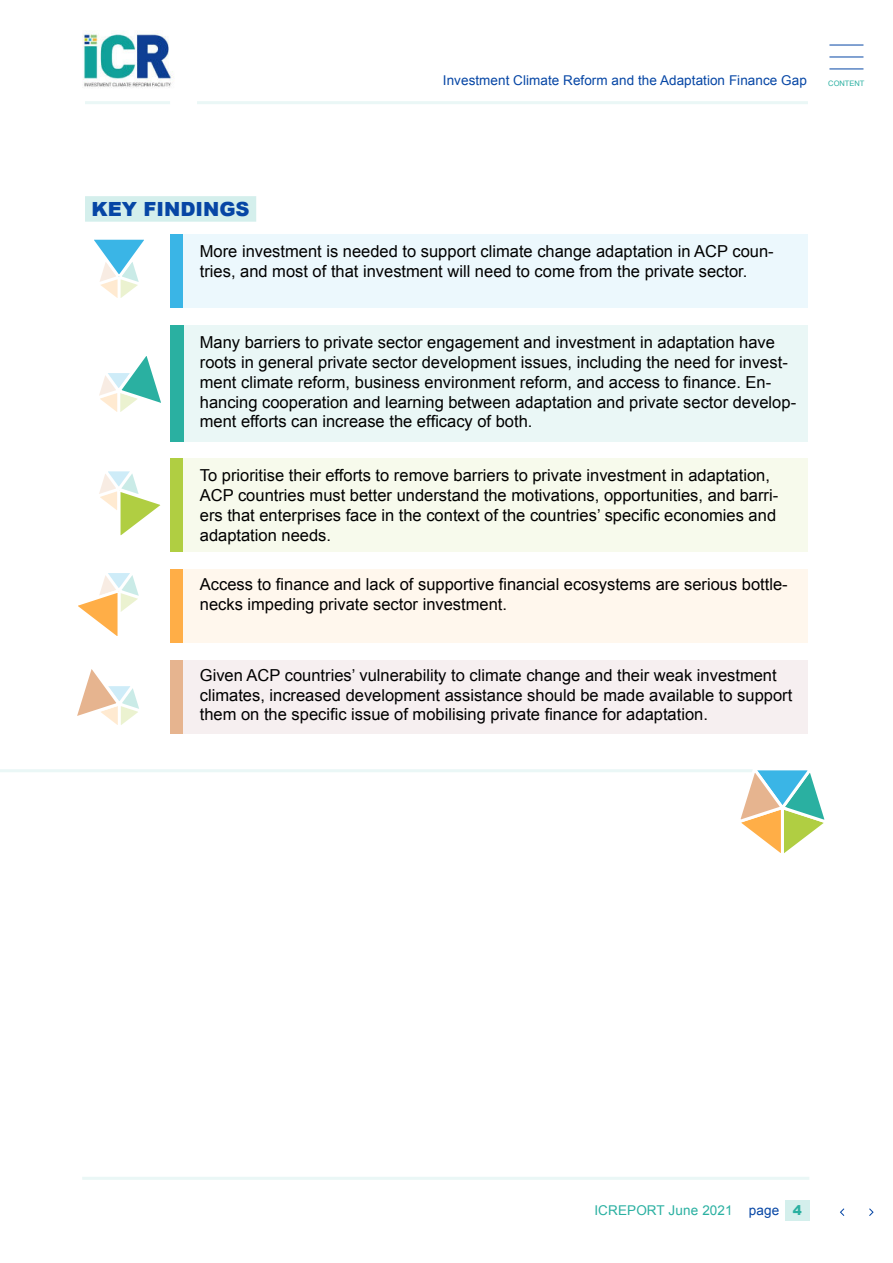
<style>
.page{position:relative;width:893px;height:1263px;background:#fff}
.page>*{position:absolute;margin:0;border:0;box-sizing:border-box;transform-origin:0 0}
.t1{font:900 19.5px "Arial";color:#0646a5}
.t2{font:16.5px/19.8px "Arial";color:#000}
.t3{font:13.5px "Arial";letter-spacing:.005em;color:#0646a5}
.t4{font:13.5px "Arial";letter-spacing:.01em;color:#2ab0a1}
.t5{font:7.5px "Arial";color:#2ab0a1}
.s1{color:#0646a5}
.s2{font-weight:900}
</style>
<div class="page">
<img style="left:82px;top:30px;width:92px;height:58px">
<hr style="left:197px;top:101px;width:611px;height:3px;background:#eaf7f6">
<hr style="left:82px;top:1177px;width:727px;height:3px;background:#eaf7f6">
<hr style="left:85px;top:101px;width:85px;height:3px;background:#eaf7f6">
<hr style="left:829px;top:69px;width:34px;height:1px;background:#0646a5">
<hr style="left:829px;top:45px;width:34px;height:1px;background:#0646a5">
<hr style="left:829px;top:57px;width:34px;height:1px;background:#0646a5">
<div style="left:785px;top:1201px;width:24px;height:20px;background:#d4efec"></div>
<svg style="left:840px;top:1208px;width:33px;height:8px"></svg>
<div style="left:183px;top:458px;width:625px;height:94px;background:#f7faec"></div>
<div style="left:183px;top:569px;width:625px;height:74px;background:#fff7ed"></div>
<div style="left:183px;top:660px;width:625px;height:74px;background:#f6eff0"></div>
<div style="left:183px;top:325px;width:625px;height:116px;background:#eaf7f6"></div>
<div style="left:183px;top:234px;width:625px;height:74px;background:#ecf8fd"></div>
<div style="left:170px;top:234px;width:13px;height:74px;background:#3ab5e6"></div>
<div style="left:170px;top:325px;width:13px;height:116px;background:#2ab0a1"></div>
<div style="left:170px;top:458px;width:13px;height:94px;background:#b0ce42"></div>
<div style="left:170px;top:569px;width:13px;height:74px;background:#ffae47"></div>
<div style="left:170px;top:660px;width:13px;height:74px;background:#e6b48f"></div>
<svg style="left:99px;top:471px;width:62px;height:65px"></svg>
<svg style="left:78px;top:573px;width:61px;height:63px"></svg>
<svg style="left:99px;top:356px;width:62px;height:56px"></svg>
<svg style="left:94px;top:239px;width:50px;height:59px"></svg>
<svg style="left:77px;top:669px;width:62px;height:56px"></svg>
<hr style="left:0;top:769px;width:810px;height:3px;background:#eaf7f6">
<svg style="left:740px;top:769px;width:85px;height:84px"></svg>
<div style="left:85px;top:196px;width:171px;height:26px;background:#d4efec"></div>
<p class="t3" style="left:443px;top:75px;width:365px">Investment Climate Reform and the Adaptation Finance Gap</p>
<p class="t5" style="left:828px;top:80px;width:38px">CONTENT</p>
<p class="t1" style="left:92px;top:201px;width:160px">KEY FINDINGS</p>
<p class="t2" style="left:200px;top:243px;width:575px">More investment is needed to support climate change adaptation in ACP coun&shy;tries, and most of that investment will need to come from the private sector.</p>
<p class="t2" style="left:200px;top:333px;width:598px">Many barriers to private sector engagement and investment in adaptation have roots in general private sector development issues, including the need for invest&shy;ment climate reform, business environment reform, and access to finance. En&shy;hancing cooperation and learning between adaptation and private sector develop&shy;ment efforts can increase the efficacy of both.</p>
<p class="t2" style="left:200px;top:466px;width:580px">To prioritise their efforts to remove barriers to private investment in adaptation, ACP countries must better understand the motivations, opportunities, and barri&shy;ers that enterprises face in the context of the countries’ specific economies and adaptation needs.</p>
<p class="t2" style="left:200px;top:575px;width:589px">Access to finance and lack of supportive financial ecosystems are serious bottle&shy;necks impeding private sector investment.</p>
<p class="t2" style="left:200px;top:666px;width:594px">Given ACP countries’ vulnerability to climate change and their weak investment climates, increased development assistance should be made available to support them on the specific issue of mobilising private finance for adaptation.</p>
<p class="t4" style="left:594px;top:1205px;width:209px">ICREPORT June 2021 <span class="s1">page</span> <span class="s2">4</span></p>
</div>
